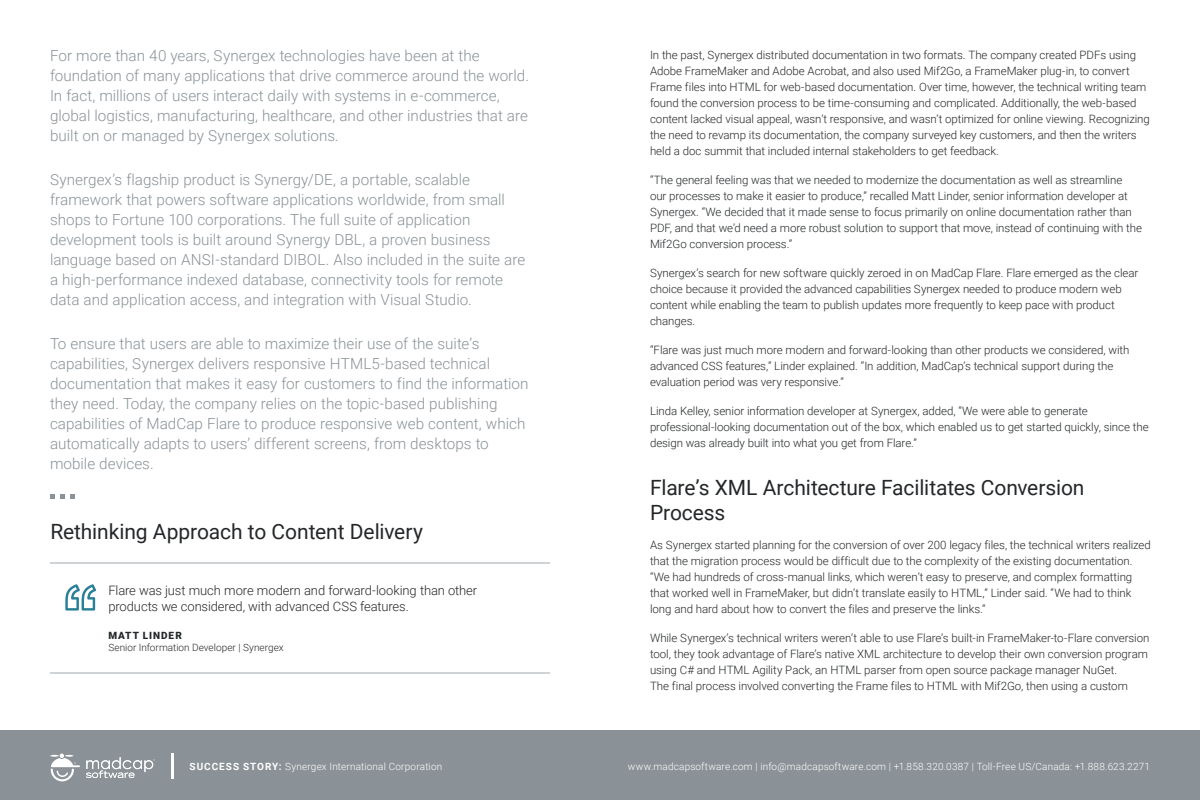
<style>
.page{position:relative;width:1200px;height:800px;background:#fff}
.page>*{position:absolute;margin:0;border:0;box-sizing:border-box;transform-origin:0 0}
.t1{font:21px/25.2px "Roboto";letter-spacing:-.005em;color:#242729}
.t2{font:300 15.2px/20px "Roboto";color:#8a9297}
.t3{font:300 13px/15.6px "Roboto";letter-spacing:-.01em;color:#242729}
.t4{font:300 11.5px/16px "Roboto";letter-spacing:-.005em;color:#242729}
.t5{font:300 10px "Roboto";letter-spacing:.015em;color:#fff}
.t6{font:300 10px "Roboto";letter-spacing:.005em;color:#242729}
.t7{font:900 10px "Roboto";letter-spacing:.1em;color:#242729}
.s1{font-weight:700}
</style>
<div class="page">
<div style="left:0;top:730px;width:1200px;height:70px;background:#8a9297"></div>
<svg style="left:50px;top:494px;width:25px;height:5px"></svg>
<hr style="left:171px;top:753px;width:3px;height:26px;background:#fff">
<svg style="left:50px;top:754px;width:30px;height:27px"></svg>
<svg style="left:86px;top:757px;width:69px;height:21px"></svg>
<svg style="left:65px;top:584px;width:31px;height:27px"></svg>
<hr style="left:50px;top:562px;width:500px;height:2px;background:#d0d3d5">
<hr style="left:50px;top:672px;width:500px;height:2px;background:#d0d3d5">
<p class="t2" style="left:50px;top:45px;width:481px">For more than 40 years, Synergex technologies have been at the foundation of many applications that drive commerce around the world.<br>In fact, millions of users interact daily with systems in e-commerce, global logistics, manufacturing, healthcare, and other industries that are built on or managed by Synergex solutions.</p>
<p class="t2" style="left:50px;top:169px;width:477px">Synergex’s flagship product is Synergy/DE, a portable, scalable framework that powers software applications worldwide, from small shops to Fortune 100 corporations. The full suite of application development tools is built around Synergy DBL, a proven business language based on ANSI-standard DIBOL. Also included in the suite are a high-performance indexed database, connectivity tools for remote data and application access, and integration with Visual Studio.</p>
<p class="t2" style="left:50px;top:333px;width:480px">To ensure that users are able to maximize their use of the suite’s capabilities, Synergex delivers responsive HTML5-based technical documentation that makes it easy for customers to find the information they need. Today, the company relies on the topic-based publishing capabilities of MadCap Flare to produce responsive web content, which automatically adapts to users’ different screens, from desktops to mobile devices.</p>
<h1 class="t1" style="left:50px;top:518px;width:374px">Rethinking Approach to Content Delivery</h1>
<p class="t3" style="left:108px;top:582px;width:370px">Flare was just much more modern and forward-looking than other products we considered, with advanced CSS features.</p>
<p class="t7" style="left:109px;top:629px;width:75px">MATT LINDER</p>
<p class="t6" style="left:108px;top:641px;width:177px">Senior Information Developer | Synergex</p>
<p class="t4" style="left:650px;top:46px;width:501px">In the past, Synergex distributed documentation in two formats. The company created PDFs using Adobe FrameMaker and Adobe Acrobat, and also used Mif2Go, a FrameMaker plug-in, to convert Frame files into HTML for web-based documentation. Over time, however, the technical writing team found the conversion process to be time-consuming and complicated. Additionally, the web-based content lacked visual appeal, wasn’t responsive, and wasn’t optimized for online viewing. Recognizing the need to revamp its documentation, the company surveyed key customers, and then the writers held a doc summit that included internal stakeholders to get feedback.</p>
<p class="t4" style="left:650px;top:171px;width:494px">“The general feeling was that we needed to modernize the documentation as well as streamline<br>our processes to make it easier to produce,” recalled Matt Linder, senior information developer at Synergex. “We decided that it made sense to focus primarily on online documentation rather than PDF, and that we’d need a more robust solution to support that move, instead of continuing with the Mif2Go conversion process.”</p>
<p class="t4" style="left:650px;top:264px;width:490px">Synergex’s search for new software quickly zeroed in on MadCap Flare. Flare emerged as the clear choice because it provided the advanced capabilities Synergex needed to produce modern web content while enabling the team to publish updates more frequently to keep pace with product changes.</p>
<p class="t4" style="left:650px;top:341px;width:481px">“Flare was just much more modern and forward-looking than other products we considered, with advanced CSS features,” Linder explained. “In addition, MadCap’s technical support during the evaluation period was very responsive.”</p>
<p class="t4" style="left:650px;top:402px;width:500px">Linda Kelley, senior information developer at Synergex, added, “We were able to generate professional-looking documentation out of the box, which enabled us to get started quickly, since the design was already built into what you get from Flare.”</p>
<h1 class="t1" style="left:650px;top:474px;width:436px">Flare’s XML Architecture Facilitates Conversion<br>Process</h1>
<p class="t4" style="left:650px;top:537px;width:502px">As Synergex started planning for the conversion of over 200 legacy files, the technical writers realized that the migration process would be difficult due to the complexity of the existing documentation. “We had hundreds of cross-manual links, which weren’t easy to preserve, and complex formatting that worked well in FrameMaker, but didn’t translate easily to HTML,” Linder said. “We had to think long and hard about how to convert the files and preserve the links.”</p>
<p class="t4" style="left:650px;top:630px;width:501px">While Synergex’s technical writers weren’t able to use Flare’s built-in FrameMaker-to-Flare conversion tool, they took advantage of Flare’s native XML architecture to develop their own conversion program using C# and HTML Agility Pack, an HTML parser from open source package manager NuGet.<br>The final process involved converting the Frame files to HTML with Mif2Go, then using a custom</p>
<p class="t5" style="left:190px;top:759px;width:254px"><span class="s1">SUCCESS STORY:</span> Synergex International Corporation</p>
<p class="t5" style="left:628px;top:759px;width:524px">www.madcapsoftware.com | info@madcapsoftware.com | +1.858.320.0387 | Toll-Free US/Canada: +1.888.623.2271</p>
</div>
